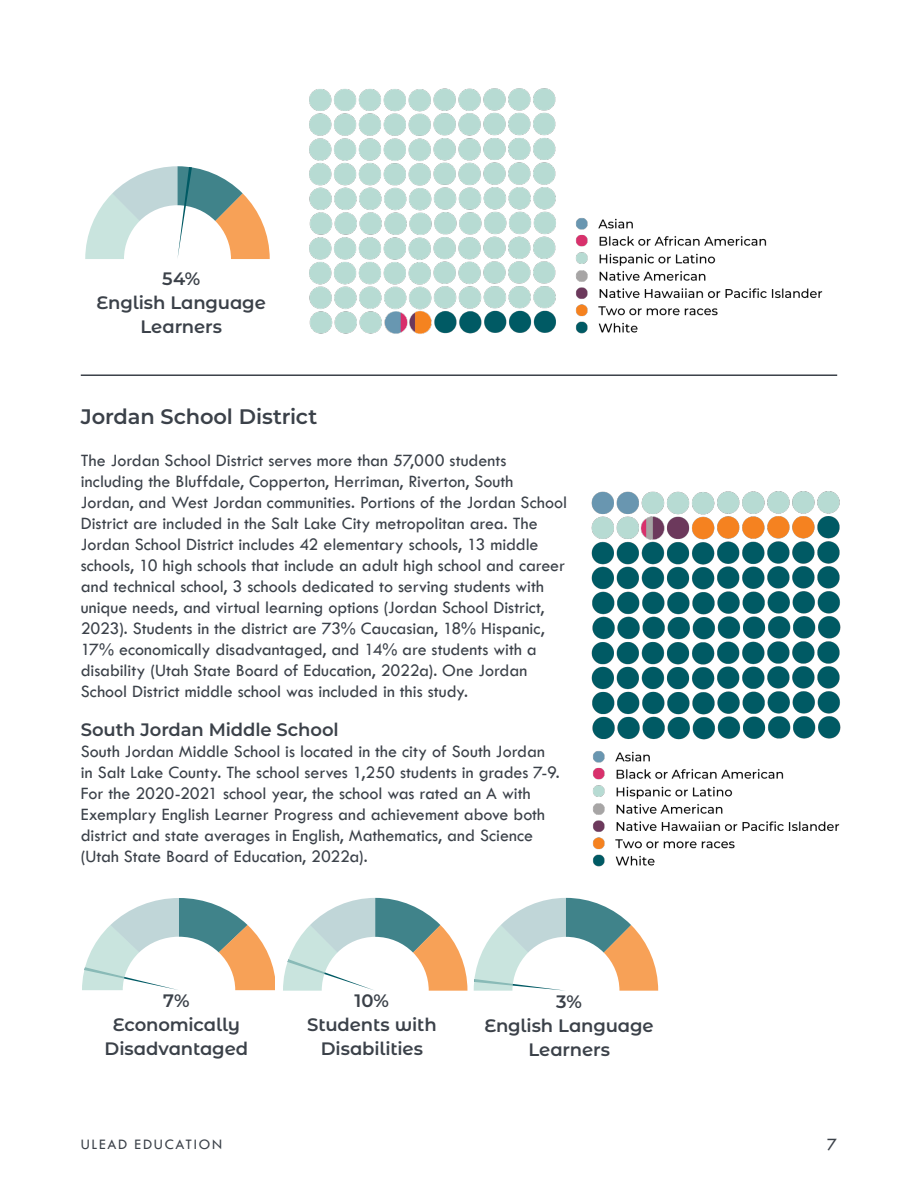
<style>
.page{position:relative;width:918px;height:1188px;background:#fff}
.page>*{position:absolute;margin:0;border:0;box-sizing:border-box;transform-origin:0 0}
.t1{font:600 21px "Montserrat";letter-spacing:-.005em;color:#3b4149}
.Normal_text_black{font:18px/21px "Tw Cen";color:#3b4149}
.Normal_text_black-2{font:600 18px "Montserrat";letter-spacing:-.005em;color:#3b4149}
.Normal_Headline_Montserrat{font:600 18px "Montserrat";letter-spacing:-.005em;color:#3b4149}
.t2{font:15px "Tw Cen";letter-spacing:.115em;color:#3b4149}
</style>
<div class="page">
<svg style="left:85px;top:166px;width:185px;height:93px"></svg>
<img style="left:309px;top:88px;width:247px;height:246px">
<img style="left:575px;top:218px;width:248px;height:116px">
<svg style="left:82px;top:898px;width:192px;height:92px"></svg>
<svg style="left:283px;top:898px;width:184px;height:93px"></svg>
<svg style="left:474px;top:898px;width:184px;height:93px"></svg>
<img style="left:591px;top:491px;width:250px;height:249px">
<hr style="left:81px;top:374px;width:756px;height:2px;background:#3b4149">
<img style="left:592px;top:751px;width:248px;height:116px">
<p class="Normal_text_black-2" style="left:162px;top:266px;width:39px">54%</p>
<p class="Normal_text_black-2" style="left:97px;top:290px;width:171px">English Language</p>
<p class="Normal_text_black-2" style="left:140px;top:314px;width:83px">Learners</p>
<h3 class="t1" style="left:81px;top:402px;width:238px">Jordan School District</h3>
<p class="Normal_text_black" style="left:81px;top:450px;width:488px">The Jordan School District serves more than 57,000 students including the Bluffdale, Copperton, Herriman, Riverton, South Jordan, and West Jordan communities. Portions of the Jordan School District are included in the Salt Lake City metropolitan area. The Jordan School District includes 42 elementary schools, 13 middle schools, 10 high schools that include an adult high school and career and technical school, 3 schools dedicated to serving students with unique needs, and virtual learning options (Jordan School District, 2023). Students in the district are 73% Caucasian, 18% Hispanic, 17% economically disadvantaged, and 14% are students with a disability (Utah State Board of Education, 2022a). One Jordan School District middle school was included in this study.</p>
<p class="Normal_Headline_Montserrat" style="left:81px;top:717px;width:260px">South Jordan Middle School</p>
<p class="Normal_text_black" style="left:81px;top:741px;width:480px">South Jordan Middle School is located in the city of South Jordan in Salt Lake County. The school serves 1,250 students in grades 7-9.<br>For the 2020-2021 school year, the school was rated an A with Exemplary English Learner Progress and achievement above both district and state averages in English, Mathematics, and Science (Utah State Board of Education, 2022a).</p>
<p class="Normal_text_black-2" style="left:163px;top:988px;width:28px">7%</p>
<p class="Normal_text_black-2" style="left:113px;top:1012px;width:129px">Economically</p>
<p class="Normal_text_black-2" style="left:105px;top:1036px;width:145px">Disadvantaged</p>
<p class="Normal_text_black-2" style="left:355px;top:988px;width:36px">10%</p>
<p class="Normal_text_black-2" style="left:307px;top:1012px;width:131px">Students with</p>
<p class="Normal_text_black-2" style="left:321px;top:1036px;width:104px">Disabilities</p>
<p class="Normal_text_black-2" style="left:556px;top:989px;width:27px">3%</p>
<p class="Normal_text_black-2" style="left:484px;top:1013px;width:171px">English Language</p>
<p class="Normal_text_black-2" style="left:528px;top:1037px;width:83px">Learners</p>
<p class="t2" style="left:81px;top:1135px;width:143px">ULEAD EDUCATION</p>
<p class="Normal_text_black" style="left:827px;top:1133px;width:11px">7</p>
</div>
